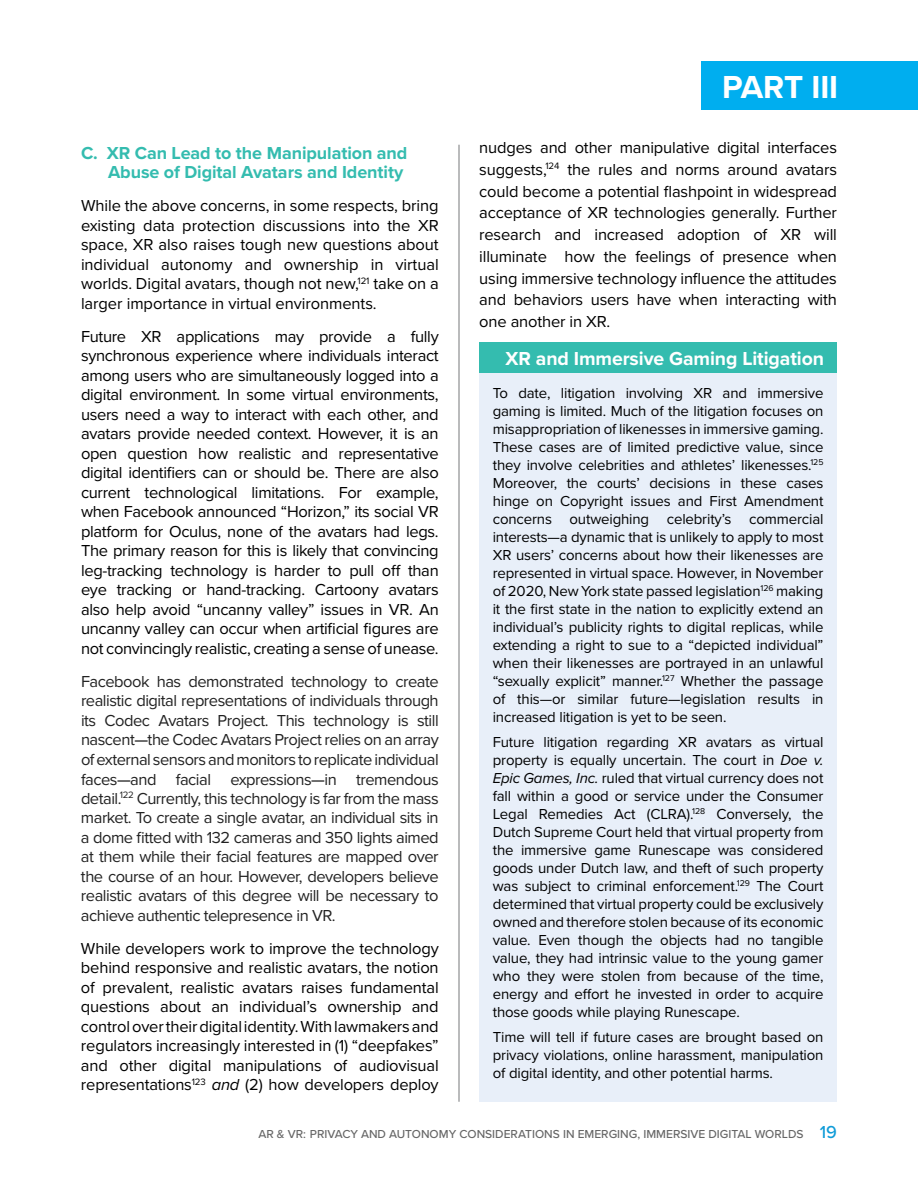
<style>
.page{position:relative;width:918px;height:1188px;background:#fff}
.page>*{position:absolute;margin:0;border:0;box-sizing:border-box;transform-origin:0 0}
.t1{font:700 33px "Proxima Nova";letter-spacing:-.005em;color:#fff}
.t2{font:700 19.5px "Proxima Nova";letter-spacing:-.005em;color:#fff}
.t3{font:700 18px/19.5px "Proxima Nova";letter-spacing:-.005em;color:#34bcaf;text-align:right}
.t4{font:16.5px/19.5px "Proxima Nova";letter-spacing:-.01em;color:#000;text-align:justify}
.t5{font:16.5px/19.5px "Proxima Nova";letter-spacing:-.03em;color:#222;text-align:justify}
.t6{font:15px/18px "Proxima Nova";letter-spacing:-.01em;color:#000;text-align:justify}
.t7{font:500 12px "Proxima Nova";color:#666}
.s1{color:#000}
.s2{font-style:italic}
.s3{font-size:18px;color:#109cd8}
</style>
<div class="page">
<hr style="left:459px;top:145px;width:1px;height:957px;background:#77787b">
<div style="left:702px;top:61px;width:216px;height:48px;background:#00aeef"></div>
<div style="left:479px;top:342px;width:358px;height:31px;background:#34bcaf"></div>
<div style="left:479px;top:373px;width:358px;height:729px;background:#e8eff9"></div>
<p class="t3" style="left:81px;top:143px;width:328px">C. XR Can Lead to the Manipulation and<br>Abuse of Digital Avatars and Identity</p>
<p class="t4" style="left:81px;top:196px;width:359px">While the above concerns, in some respects, bring existing data protection discussions into the XR space, XR also raises tough new questions about individual autonomy and ownership in virtual worlds. Digital avatars, though not new,<sup>121</sup> take on a larger importance in virtual environments.</p>
<p class="t4" style="left:81px;top:326px;width:359px">Future XR applications may provide a fully synchronous experience where individuals interact among users who are simultaneously logged into a digital environment. In some virtual environments, users need a way to interact with each other, and avatars provide needed context. However, it is an open question how realistic and representative digital identifiers can or should be. There are also current technological limitations. For example, when Facebook announced “Horizon,” its social VR platform for Oculus, none of the avatars had legs.<br>The primary reason for this is likely that convincing leg-tracking technology is harder to pull off than eye tracking or hand-tracking. Cartoony avatars also help avoid “uncanny valley” issues in VR. An uncanny valley can occur when artificial figures are not convincingly realistic, creating a sense of unease.</p>
<p class="t5" style="left:81px;top:671px;width:359px">Facebook has demonstrated technology to create realistic digital representations of individuals through its Codec Avatars Project. This technology is still nascent<span class="s1">—</span>the Codec Avatars Project relies on an array of external sensors and monitors to replicate individual faces<span class="s1">—</span>and facial expressions<span class="s1">—</span>in tremendous detail.<sup>122</sup> Currently, this technology is far from the mass market. To create a single avatar, an individual sits in a dome fitted with 132 cameras and 350 lights aimed at them while their facial features are mapped over the course of an hour. However, developers believe realistic avatars of this degree will be necessary to achieve authentic telepresence in VR.</p>
<p class="t4" style="left:81px;top:938px;width:359px">While developers work to improve the technology behind responsive and realistic avatars, the notion of prevalent, realistic avatars raises fundamental questions about an individual’s ownership and control over their digital identity. With lawmakers and regulators increasingly interested in (1) “deepfakes” and other digital manipulations of audiovisual representations<sup>123</sup> <span class="s2">and</span> (2) how developers deploy</p>
<h1 class="t1" style="left:722px;top:62px;width:118px">PART III</h1>
<p class="t4" style="left:479px;top:136px;width:359px;line-height:21.8px">nudges and other manipulative digital interfaces suggests,<sup>124</sup> the rules and norms around avatars could become a potential flashpoint in widespread acceptance of XR technologies generally. Further research and increased adoption of XR will illuminate how the feelings of presence when using immersive technology influence the attitudes and behaviors users have when interacting with one another in XR.</p>
<p class="t2" style="left:506px;top:344px;width:320px">XR and Immersive Gaming Litigation</p>
<p class="t6" style="left:493px;top:384px;width:332px">To date, litigation involving XR and immersive gaming is limited. Much of the litigation focuses on misappropriation of likenesses in immersive gaming.<br>These cases are of limited predictive value, since they involve celebrities and athletes’ likenesses.<sup>125<br></sup>Moreover, the courts’ decisions in these cases hinge on Copyright issues and First Amendment concerns outweighing celebrity’s commercial interests—a dynamic that is unlikely to apply to most XR users’ concerns about how their likenesses are represented in virtual space. However, in November of 2020, New York state passed legislation<sup>126</sup> making it the first state in the nation to explicitly extend an individual’s publicity rights to digital replicas, while extending a right to sue to a “depicted individual” when their likenesses are portrayed in an unlawful “sexually explicit” manner.<sup>127</sup> Whether the passage of this—or similar future—legislation results in increased litigation is yet to be seen.</p>
<p class="t6" style="left:493px;top:732px;width:332px">Future litigation regarding XR avatars as virtual property is equally uncertain. The court in <span class="s2">Doe v.<br>Epic Games, Inc.</span> ruled that virtual currency does not fall within a good or service under the Consumer Legal Remedies Act (CLRA).<sup>128</sup> Conversely, the Dutch Supreme Court held that virtual property from the immersive game Runescape was considered goods under Dutch law, and theft of such property was subject to criminal enforcement.<sup>129</sup> The Court determined that virtual property could be exclusively owned and therefore stolen because of its economic value. Even though the objects had no tangible value, they had intrinsic value to the young gamer who they were stolen from because of the time, energy and effort he invested in order to acquire those goods while playing Runescape.</p>
<p class="t6" style="left:493px;top:1027px;width:332px">Time will tell if future cases are brought based on privacy violations, online harassment, manipulation of digital identity, and other potential harms.</p>
<p class="t7" style="left:258px;top:1125px;width:580px">AR &amp; VR: PRIVACY AND AUTONOMY CONSIDERATIONS IN EMERGING, IMMERSIVE DIGITAL WORLDS <span class="s3">19</span></p>
</div>
